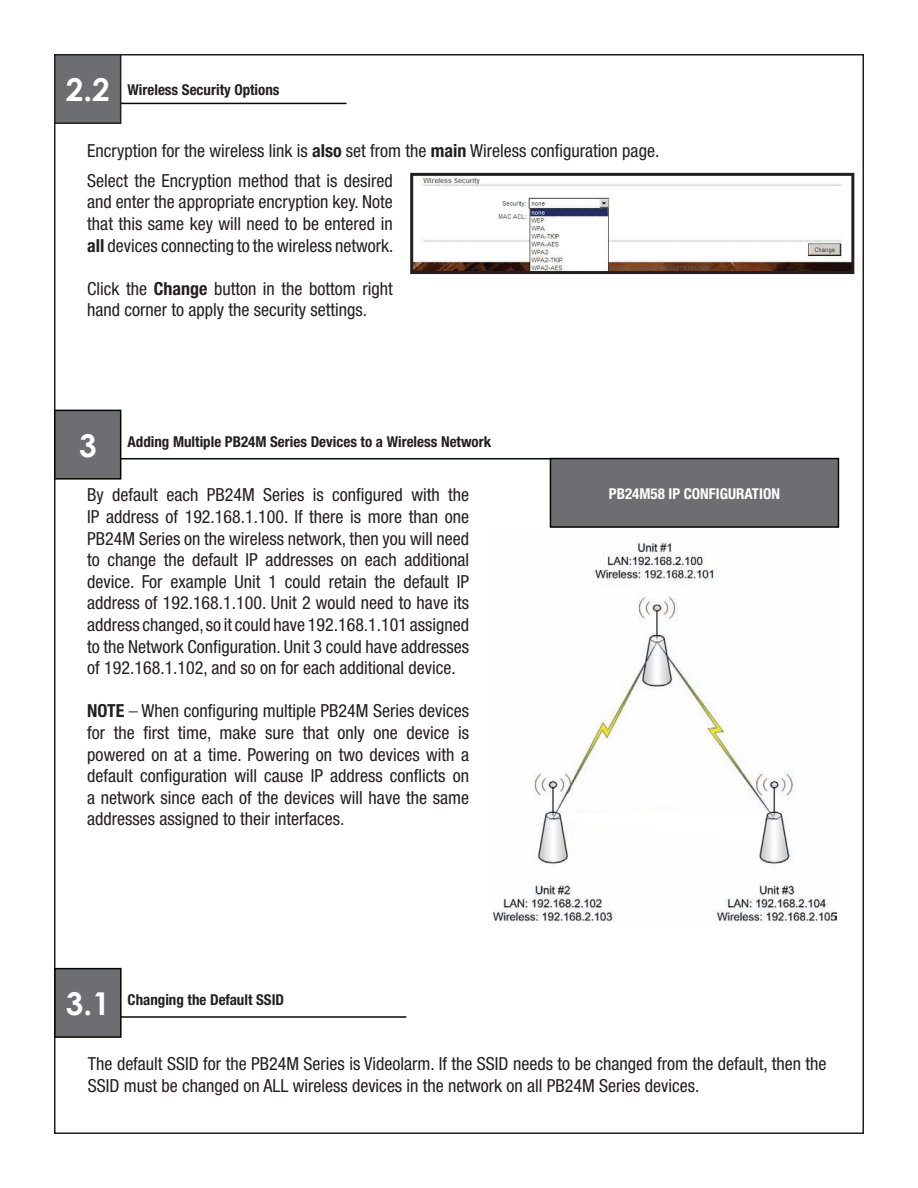
<style>
.page{position:relative;width:918px;height:1188px;background:#fff}
.page>*{position:absolute;margin:0;border:0;box-sizing:border-box;transform-origin:0 0}
.t1{font:700 31.5px "Century Gothic";color:#fff}
.t2{font:condensed 18px/21.6px "Helvetica Neue LT Std";color:#231f20;text-align:justify}
.t3{font:700 condensed 15px "Helvetica Neue LT Std";color:#231f20}
.t4{font:700 condensed 15px "Helvetica Neue LT Std";color:#fff}
.s1{font-family:"Century Gothic";font-stretch:normal;font-size:31.5px;color:#fff}
.s2{font-weight:700}
.s3{font-weight:300}
</style>
<div class="page">
<hr style="left:115px;top:103px;width:231px;height:1px;background:#070b09">
<div style="left:55px;top:55px;width:66px;height:68px;background:#6d6e71"></div>
<div style="left:54px;top:54px;width:67px;height:70px;border:2px solid #231f20"></div>
<img style="left:414px;top:178px;width:436px;height:92px">
<div style="left:410px;top:173px;width:444px;height:101px;border:3px solid #231f20"></div>
<hr style="left:115px;top:458px;width:600px;height:1px;background:#070b09">
<div style="left:54px;top:410px;width:67px;height:70px;background:#6d6e71;border:2px solid #040503"></div>
<div style="left:550px;top:458px;width:289px;height:70px;background:#6d6e71;border:2px solid #040503"></div>
<img style="left:494px;top:541px;width:342px;height:381px">
<hr style="left:115px;top:1016px;width:291px;height:2px;background:#070b09">
<div style="left:54px;top:968px;width:68px;height:70px;background:#6d6e71;border:2px solid #040503"></div>
<svg style="left:561px;top:812px;width:205px;height:31px"></svg>
<p class="t3" style="left:66px;top:80px;width:215px"><span class="s1">2.2</span> Wireless Security Options</p>
<p class="t2" style="left:87px;top:140px;width:574px">Encryption for the wireless link is <span class="s2">also</span> set from the <span class="s2">main</span> Wireless configuration page.</p>
<p class="t2" style="left:87px;top:169px;width:308px">Select the Encryption method that is desired and enter the appropriate encryption key. Note that this same key will need to be entered in <span class="s2">all</span> devices connecting to the wireless network.</p>
<p class="t2" style="left:87px;top:277px;width:307px">Click the <span class="s2">Change</span> button in the bottom right hand corner to apply the security settings.</p>
<h1 class="t1" style="left:79px;top:421px;width:19px">3</h1>
<p class="t2" style="left:87px;top:484px;width:383px">By default each PB24M Series is configured with the IP address of 192.168.1.100. If there is more than one PB24M Series on the wireless network, then you will need to change the default IP addresses on each additional device. For example Unit 1 could retain the default IP address of 192.168.1.100. Unit 2 would need to have its address changed, so it could have 192.168.1.101 assigned to the Network Configuration. Unit 3 could have addresses of 192.168.1.102, and so on for each additional device.</p>
<p class="t2" style="left:87px;top:700px;width:383px"><span class="s2">NOTE</span> <span class="s3">–</span> When configuring multiple PB24M Series devices for the first time, make sure that only one device is powered on at a time. Powering on two devices with a default configuration will cause IP address conflicts on a network since each of the devices will have the same addresses assigned to their interfaces.</p>
<p class="t3" style="left:128px;top:432px;width:365px">Adding Multiple PB24M Series Devices to a Wireless Network</p>
<h1 class="t1" style="left:66px;top:980px;width:46px">3.1</h1>
<p class="t3" style="left:128px;top:990px;width:158px">Changing the Default SSID</p>
<p class="t4" style="left:609px;top:485px;width:172px">PB24M58 IP CONFIGURATION</p>
<p class="t2" style="left:88px;top:1053px;width:740px">The default SSID for the PB24M Series is Videolarm. If the SSID needs to be changed from the default, then the<br>SSID must be changed on ALL wireless devices in the network on all PB24M Series devices.</p>
</div>
